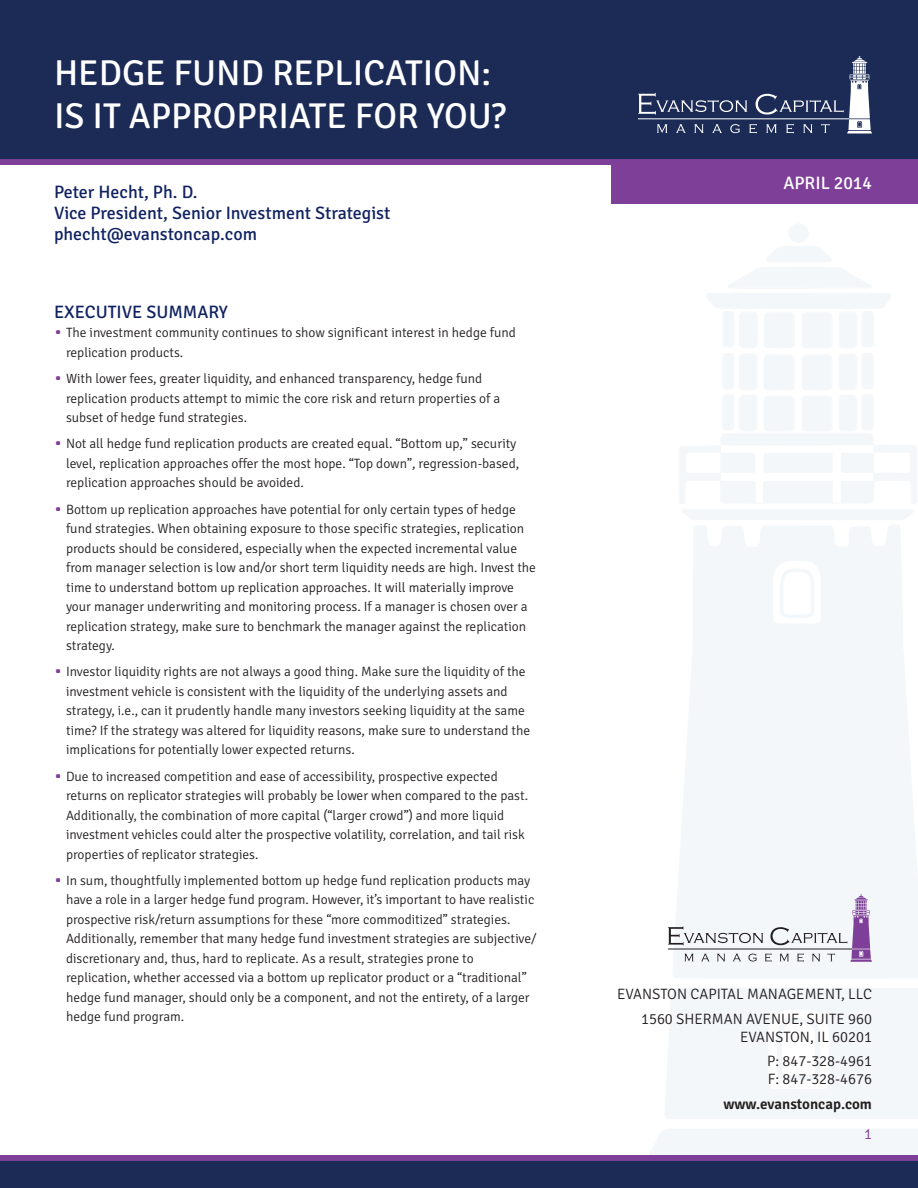
<style>
.page{position:relative;width:918px;height:1188px;background:#fff}
.page>*{position:absolute;margin:0;border:0;box-sizing:border-box;transform-origin:0 0}
.t1{font:36px/43.2px "Signika";color:#fff}
.t2{font:18px/21px "Signika";color:#102261}
.t3{font:18px "Signika";color:#fff}
.t4{font:300 15px/24.8px "Signika";color:#231f20;text-align:right}
.t5{font:600 15px "Signika";color:#231f20}
.t6{font:300 15px "Signika";color:#7e3f98}
.t7{font:300 13.5px/19.5px "Signika";color:#231f20}
.s1{font-weight:400;font-size:18px;color:#7e3f98}
</style>
<div class="page">
<div style="left:650px;top:1129px;width:268px;height:26px;background:#f4f7fa"></div>
<svg style="left:679px;top:224px;width:238px;height:296px"></svg>
<svg style="left:673px;top:525px;width:245px;height:453px;fill:#f4f7fa"></svg>
<svg style="left:780px;top:569px;width:34px;height:49px"></svg>
<svg style="left:665px;top:988px;width:253px;height:130px"></svg>
<div style="left:0;top:145px;width:918px;height:19px;background:#7e3f98"></div>
<div style="left:611px;top:159px;width:307px;height:45px;background:#7e3f98"></div>
<div style="left:0;top:0;width:918px;height:159px;background:#1b2b55"></div>
<svg style="left:638px;top:56px;width:234px;height:78px"></svg>
<div style="left:0;top:1155px;width:918px;height:20px;background:#7e3f98"></div>
<div style="left:0;top:1161px;width:918px;height:27px;background:#1b2b55"></div>
<svg style="left:668px;top:894px;width:204px;height:68px"></svg>
<h1 class="t1" style="left:54px;top:52px;width:454px">Hedge Fund replIcatIon:<br>Is It approprIate For you?</h1>
<h2 class="t2" style="left:54px;top:182px;width:338px">peter Hecht, ph. d.<br>vice president, senior Investment strategist phecht@evanstoncap.com</h2>
<h2 class="t2" style="left:54px;top:302px;width:175px">executIve summary</h2>
<p class="t7" style="left:66px;top:323px;width:452px;text-indent:-12px"><span class="s1">•</span> The investment community continues to show significant interest in hedge fund replication products.</p>
<p class="t7" style="left:66px;top:369px;width:436px;text-indent:-12px"><span class="s1">•</span> With lower fees, greater liquidity, and enhanced transparency, hedge fund replication products attempt to mimic the core risk and return properties of a subset of hedge fund strategies.</p>
<p class="t7" style="left:66px;top:434px;width:455px;text-indent:-12px"><span class="s1">•</span> Not all hedge fund replication products are created equal. “Bottom up,” security level, replication approaches offer the most hope. “Top down”, regression-based, replication approaches should be avoided.</p>
<p class="t7" style="left:66px;top:500px;width:472px;text-indent:-12px"><span class="s1">•</span> Bottom up replication approaches have potential for only certain types of hedge fund strategies. When obtaining exposure to those specific strategies, replication products should be considered, especially when the expected incremental value from manager selection is low and/or short term liquidity needs are high. Invest the time to understand bottom up replication approaches. It will materially improve your manager underwriting and monitoring process. If a manager is chosen over a replication strategy, make sure to benchmark the manager against the replication strategy.</p>
<p class="t7" style="left:66px;top:662px;width:466px;text-indent:-12px"><span class="s1">•</span> Investor liquidity rights are not always a good thing. Make sure the liquidity of the investment vehicle is consistent with the liquidity of the underlying assets and strategy, i.e., can it prudently handle many investors seeking liquidity at the same time? If the strategy was altered for liquidity reasons, make sure to understand the implications for potentially lower expected returns.</p>
<p class="t7" style="left:66px;top:767px;width:464px;text-indent:-12px"><span class="s1">•</span> Due to increased competition and ease of accessibility, prospective expected returns on replicator strategies will probably be lower when compared to the past.<br>Additionally, the combination of more capital (“larger crowd”) and more liquid investment vehicles could alter the prospective volatility, correlation, and tail risk properties of replicator strategies.</p>
<p class="t7" style="left:66px;top:871px;width:472px;text-indent:-12px"><span class="s1">•</span> In sum, thoughtfully implemented bottom up hedge fund replication products may have a role in a larger hedge fund program. However, it’s important to have realistic prospective risk/return assumptions for these “more commoditized” strategies.<br>Additionally, remember that many hedge fund investment strategies are subjective/ discretionary and, thus, hard to replicate. As a result, strategies prone to replication, whether accessed via a bottom up replicator product or a “traditional” hedge fund manager, should only be a component, and not the entirety, of a larger hedge fund program.</p>
<h2 class="t3" style="left:783px;top:173px;width:90px">aprIl 2014</h2>
<p class="t4" style="left:617px;top:982px;width:256px">EVANSTON CAPITAL MANAGEMENT, LLC<br>1560 SHERMAN AVENUE, SUITE 960</p>
<p class="t4" style="left:740px;top:1024px;width:133px">EVANSTON, IL 60201<br>P: 847-328-4961</p>
<p class="t4" style="left:768px;top:1067px;width:106px">F: 847-328-4676</p>
<p class="t5" style="left:723px;top:1095px;width:150px">www.evanstoncap.com</p>
<p class="t6" style="left:864px;top:1126px;width:9px">1</p>
</div>
